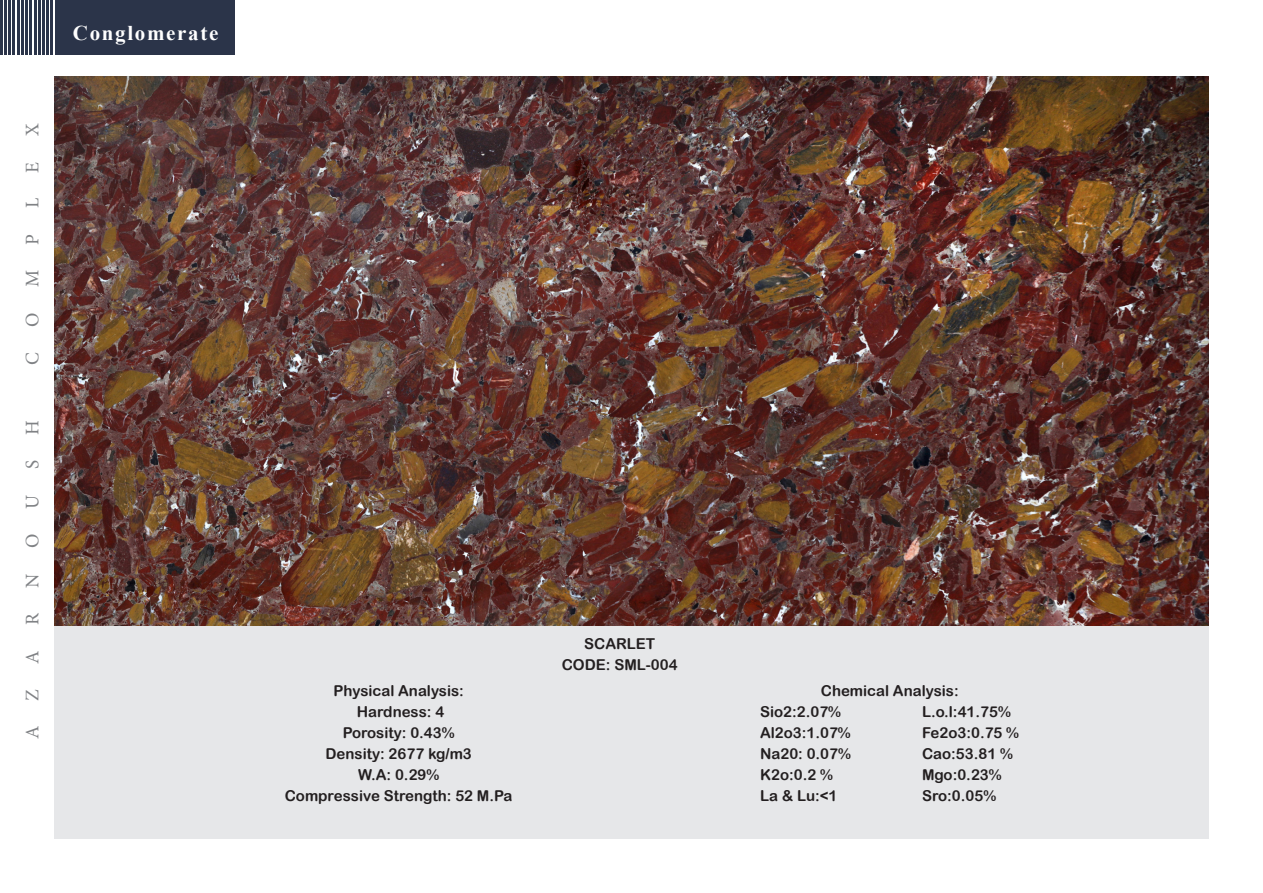
<style>
.page{position:relative;width:1263px;height:893px;background:#fff}
.page>*{position:absolute;margin:0;border:0;box-sizing:border-box;transform-origin:0 0}
.t1{font:700 21px "Times New Roman";letter-spacing:.08em;color:#fff}
.t2{font:19.2px "Minion Pro";color:#808285}
.t3{font:15px "Arial Rounded MT Bold";color:#231f20}
</style>
<div class="page">
<div style="left:54px;top:196px;width:1155px;height:643px;background:#e6e7e9"></div>
<div style="left:55px;top:0;width:180px;height:54px;background:#2b3449"></div>
<hr style="left:51px;top:0;width:2px;height:54px;background:#2b3449">
<hr style="left:42px;top:0;width:3px;height:54px;background:#2b3449">
<hr style="left:34px;top:0;width:2px;height:54px;background:#2b3449">
<hr style="left:25px;top:0;width:3px;height:54px;background:#2b3449">
<hr style="left:17px;top:0;width:2px;height:54px;background:#2b3449">
<hr style="left:8px;top:0;width:3px;height:54px;background:#2b3449">
<hr style="left:0;top:0;width:3px;height:54px;background:#2b3449">
<hr style="left:46px;top:0;width:3px;height:54px;background:#2b3449">
<hr style="left:38px;top:0;width:2px;height:54px;background:#2b3449">
<hr style="left:30px;top:0;width:2px;height:54px;background:#2b3449">
<hr style="left:21px;top:0;width:3px;height:54px;background:#2b3449">
<hr style="left:13px;top:0;width:2px;height:54px;background:#2b3449">
<hr style="left:4px;top:0;width:3px;height:54px;background:#2b3449">
<img style="left:54px;top:76px;width:1155px;height:549px">
<p class="t2" style="left:20px;top:136px;width:14px;rotate:-90deg">X</p>
<p class="t2" style="left:20px;top:173px;width:12px;rotate:-90deg">E</p>
<p class="t2" style="left:20px;top:208px;width:12px;rotate:-90deg">L</p>
<p class="t2" style="left:20px;top:245px;width:12px;rotate:-90deg">P</p>
<p class="t2" style="left:20px;top:287px;width:19px;rotate:-90deg">M</p>
<p class="t2" style="left:20px;top:327px;width:16px;rotate:-90deg">O</p>
<p class="t2" style="left:20px;top:365px;width:14px;rotate:-90deg">C</p>
<p class="t2" style="left:20px;top:435px;width:16px;rotate:-90deg">H</p>
<p class="t2" style="left:20px;top:469px;width:11px;rotate:-90deg">S</p>
<p class="t2" style="left:20px;top:508px;width:16px;rotate:-90deg">U</p>
<p class="t2" style="left:20px;top:548px;width:16px;rotate:-90deg">O</p>
<p class="t2" style="left:20px;top:588px;width:16px;rotate:-90deg">N</p>
<p class="t2" style="left:20px;top:625px;width:14px;rotate:-90deg">R</p>
<p class="t2" style="left:20px;top:664px;width:15px;rotate:-90deg">A</p>
<p class="t2" style="left:20px;top:701px;width:13px;rotate:-90deg">Z</p>
<p class="t2" style="left:20px;top:739px;width:15px;rotate:-90deg">A</p>
<p class="t1" style="left:73px;top:18px;width:147px">Conglomerate</p>
<p class="t3" style="left:333px;top:681px;width:132px">Physical Analysis:</p>
<p class="t3" style="left:357px;top:702px;width:89px">Hardness 4:</p>
<p class="t3" style="left:343px;top:723px;width:113px">Porosity: 0.43%</p>
<p class="t3" style="left:325px;top:744px;width:148px">Density: 2677 kg m/ 3</p>
<p class="t3" style="left:358px;top:765px;width:83px">W A. : 0.29%</p>
<p class="t3" style="left:285px;top:786px;width:229px">Compressive Strength: 52 M.Pa</p>
<p class="t3" style="left:584px;top:635px;width:73px">SCARLET</p>
<p class="t3" style="left:562px;top:656px;width:117px">CODE: SML-004</p>
<p class="t3" style="left:821px;top:681px;width:139px">Chemical Analysis:</p>
<p class="t3" style="left:922px;top:702px;width:90px">L l .o. :41.75%</p>
<p class="t3" style="left:760px;top:702px;width:82px">Sio2:2.07%</p>
<p class="t3" style="left:760px;top:723px;width:92px">Al o2 3:1.07%</p>
<p class="t3" style="left:922px;top:723px;width:98px">Fe o2 3:0.75 %</p>
<p class="t3" style="left:760px;top:744px;width:92px">Na20: 0.07%</p>
<p class="t3" style="left:922px;top:744px;width:92px">Cao:53.81 %</p>
<p class="t3" style="left:760px;top:765px;width:74px">K o2 :0.2 %</p>
<p class="t3" style="left:922px;top:765px;width:81px">Mgo:0.23%</p>
<p class="t3" style="left:760px;top:786px;width:79px">L a &amp; L u 1&lt;:</p>
<p class="t3" style="left:922px;top:786px;width:75px">Sro:0.05%</p>
</div>
